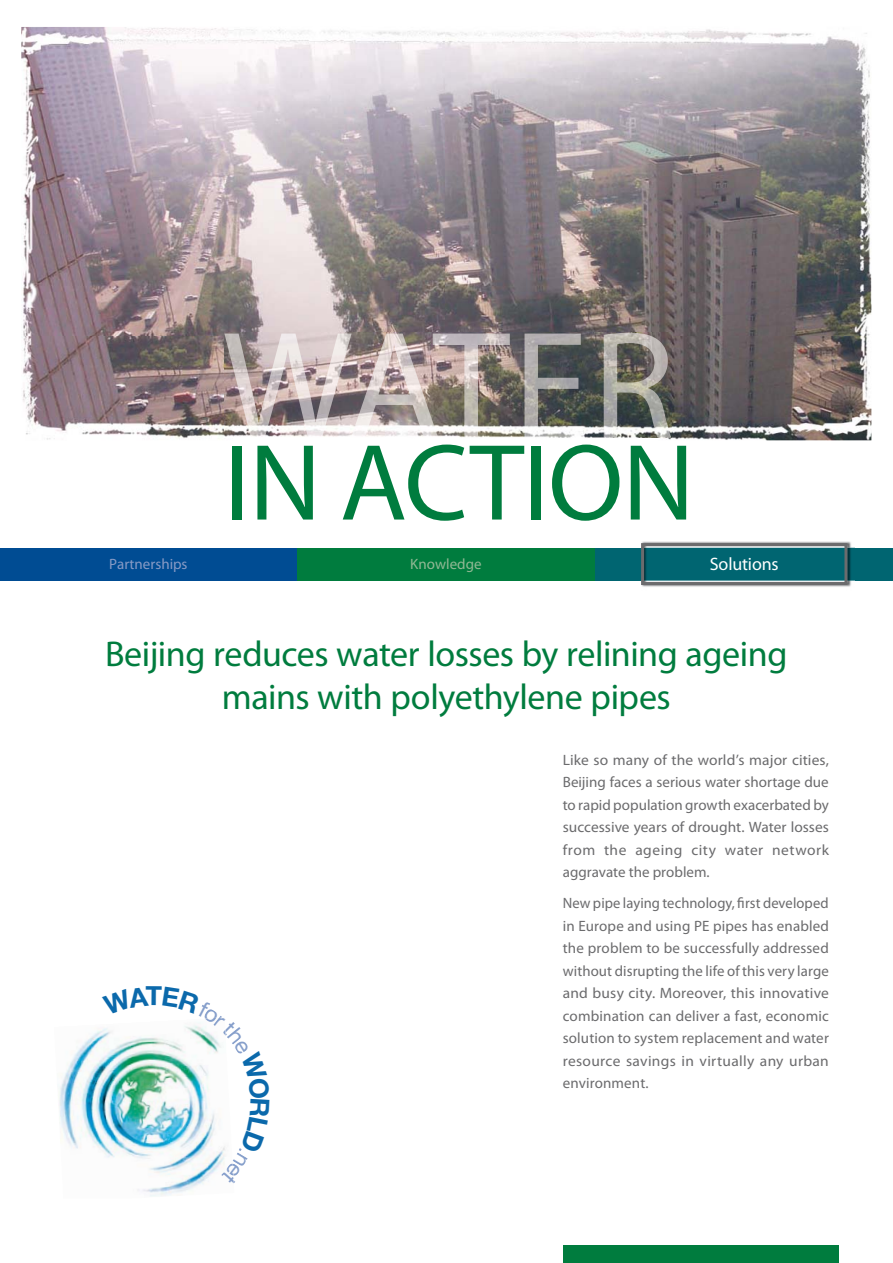
<style>
.page{position:relative;width:893px;height:1263px;background:#fff}
.page>*{position:absolute;margin:0;border:0;box-sizing:border-box;transform-origin:0 0}
.t1{font:109.5px "Myriad Pro";letter-spacing:-.01em;color:#007c3e}
.t2{font:36px/43.2px "Myriad Pro";letter-spacing:-.015em;color:#007c3e;text-align:center}
.t3{font:700 26.4px "Helvetica Neue";color:#0b69ab}
.t4{font:18px "Myriad Pro";letter-spacing:-.01em;color:#fff}
.t5{font:15px/22.5px "Myriad Pro";letter-spacing:.02em;color:#6b6b6d;text-align:justify}
.t6{font:15px "Myriad Pro";color:#879ac5}
.t7{font:15px "Myriad Pro";color:#91b894}
</style>
<div class="page">
<div style="left:563px;top:1245px;width:276px;height:18px;background:#007c3e"></div>
<img style="left:21px;top:27px;width:850px;height:310px">
<img style="left:23px;top:337px;width:201px;height:103px">
<img style="left:667px;top:337px;width:204px;height:103px">
<img style="left:59px;top:1028px;width:139px;height:169px">
<img style="left:224px;top:333px;width:447px;height:105px">
<div style="left:0;top:548px;width:298px;height:32px;background:#004c93"></div>
<div style="left:595px;top:548px;width:298px;height:32px;background:#006571"></div>
<div style="left:298px;top:548px;width:297px;height:32px;background:#007c3e"></div>
<img style="left:641px;top:541px;width:214px;height:46px">
<img style="left:645px;top:548px;width:210px;height:32px">
<img style="left:710px;top:557px;width:68px;height:13px">
<div style="left:641px;top:543px;width:206px;height:42px;border:3px solid #6b6b6d"></div>
<img style="left:162px;top:1022px;width:63px;height:163px">
<h1 class="t1" style="left:224px;top:441px;width:472px">IN ACTION</h1>
<p class="t6" style="left:109px;top:558px;width:80px">Partnerships</p>
<p class="t7" style="left:410px;top:558px;width:73px">Knowledge</p>
<p class="t4" style="left:710px;top:557px;width:70px">Solutions</p>
<h2 class="t2" style="left:105px;top:635px;width:684px">Beijing reduces water losses by relining ageing mains with polyethylene pipes</h2>
<p class="t5" style="left:563px;top:750px;width:268px">Like so many of the world’s major cities, Beijing faces a serious water shortage due to rapid population growth exacerbated by successive years of drought. Water losses from the ageing city water network aggravate the problem.</p>
<p class="t5" style="left:563px;top:893px;width:268px">New pipe laying technology, first developed in Europe and using PE pipes has enabled the problem to be successfully addressed without disrupting the life of this very large and busy city. Moreover, this innovative combination can deliver a fast, economic solution to system replacement and water resource savings in virtually any urban environment.</p>
<h3 class="t3" style="left:146px;top:987px;width:18px">T</h3>
</div>
